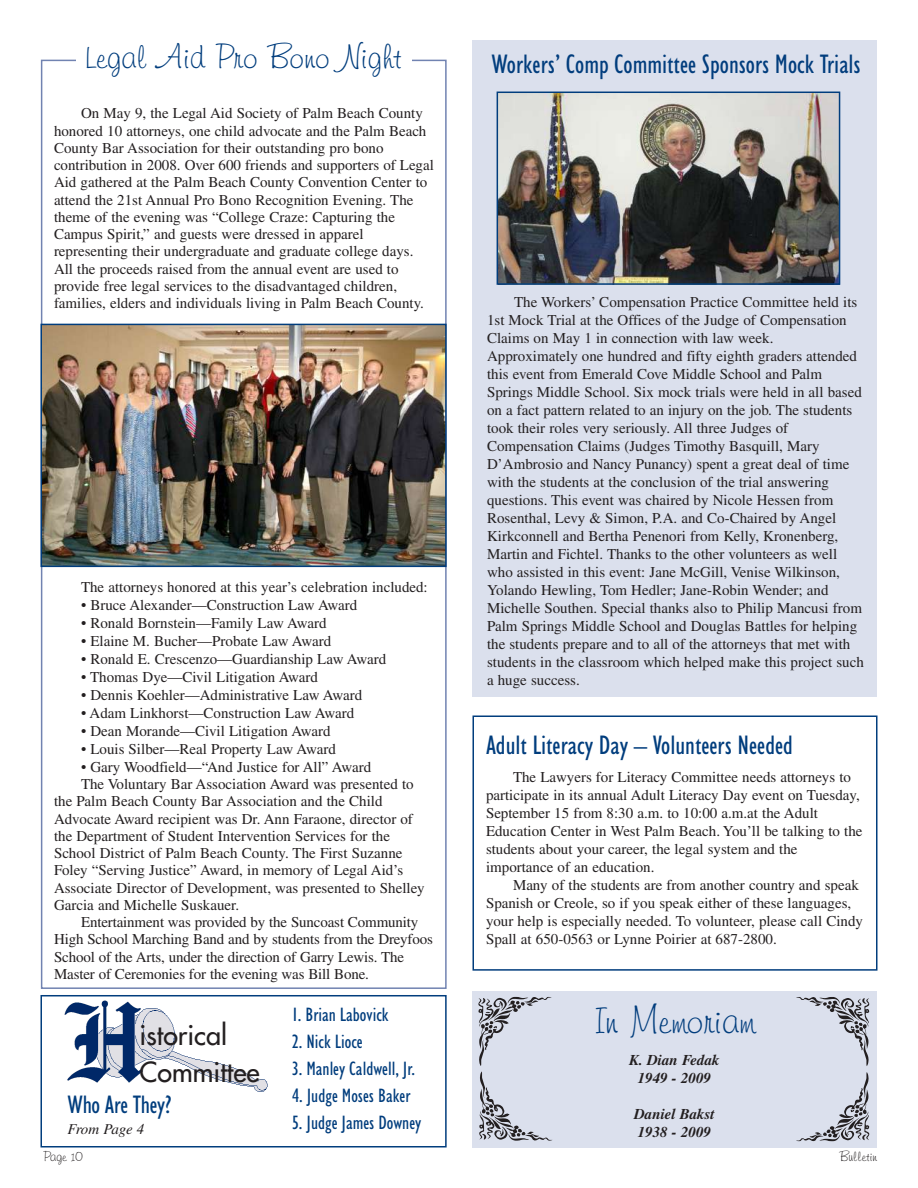
<style>
.page{position:relative;width:918px;height:1188px;background:#fff}
.page>*{position:absolute;margin:0;border:0;box-sizing:border-box;transform-origin:0 0}
.t1{font:37.5px "Freehand 591 BT Regular A";color:#013d7d}
.t2{font:33px "Freehand 591 BT Regular A";color:#013d7d}
.t3{font:condensed 27px "Humanist 521 BT";color:#013d7d}
.t4{font:27px/36.8px "Futura";color:#231f20}
.t5{font:condensed 25.5px "Humanist 521 BT";letter-spacing:-.01em;color:#013d7d}
.t6{font:condensed 19.5px "Humanist 521 BT";color:#013d7d}
.t7{font:15px/18px "Times";color:#231f20}
.t8{font:italic 700 15px/18px "Times";color:#231f20;text-align:center}
.t9{font:italic 15px "Times";letter-spacing:-.025em;color:#231f20}
.t10{font:13.5px "Freehand 591 BT Regular A";color:#231f20}
</style>
<div class="page">
<div style="left:472px;top:716px;width:406px;height:255px;border:2px solid #013d7d"></div>
<div style="left:472px;top:40px;width:406px;height:657px;background:#dbe0ed"></div>
<div style="left:40px;top:995px;width:407px;height:153px;border:2px solid #013d7d"></div>
<img style="left:64px;top:1000px;width:204px;height:92px">
<div style="left:472px;top:991px;width:406px;height:157px;background:#dbe0ed"></div>
<svg style="left:796px;top:997px;width:73px;height:69px"></svg>
<svg style="left:478px;top:997px;width:74px;height:144px"></svg>
<svg style="left:796px;top:1072px;width:73px;height:69px"></svg>
<img style="left:43px;top:327px;width:401px;height:237px">
<div style="left:40px;top:324px;width:407px;height:243px;border:2px solid #013d7d"></div>
<img style="left:500px;top:95px;width:337px;height:187px">
<div style="left:497px;top:92px;width:343px;height:193px;border:2px solid #013d7d"></div>
<h2 class="t2" style="left:84px;top:45px;width:320px">Legal Aid Pro Bono Night</h2>
<p class="t7" style="left:54px;top:106px;width:381px;line-height:17.2px;text-indent:27px">On May 9, the Legal Aid Society of Palm Beach County honored 10 attorneys, one child advocate and the Palm Beach County Bar Association for their outstanding pro bono contribution in 2008. Over 600 friends and supporters of Legal Aid gathered at the Palm Beach County Convention Center to attend the 21st Annual Pro Bono Recognition Evening. The theme of the evening was “College Craze: Capturing the Campus Spirit,” and guests were dressed in apparel representing their undergraduate and graduate college days.<br>All the proceeds raised from the annual event are used to provide free legal services to the disadvantaged children, families, elders and individuals living in Palm Beach County.</p>
<p class="t7" style="left:81px;top:579px;width:348px">The attorneys honored at this year’s celebration included:</p>
<p class="t7" style="left:81px;top:597px;width:278px">• Bruce Alexander—Construction Law Award</p>
<p class="t7" style="left:81px;top:615px;width:247px">• Ronald Bornstein—Family Law Award</p>
<p class="t7" style="left:81px;top:633px;width:252px">• Elaine M. Bucher—Probate Law Award</p>
<p class="t7" style="left:81px;top:651px;width:307px">• Ronald E. Crescenzo—Guardianship Law Award</p>
<p class="t7" style="left:81px;top:669px;width:238px">• Thomas Dye—Civil Litigation Award</p>
<p class="t7" style="left:81px;top:687px;width:283px">• Dennis Koehler—Administrative Law Award</p>
<p class="t7" style="left:81px;top:705px;width:275px">• Adam Linkhorst—Construction Law Award</p>
<p class="t7" style="left:81px;top:723px;width:251px">• Dean Morande—Civil Litigation Award</p>
<p class="t7" style="left:81px;top:741px;width:256px">• Louis Silber—Real Property Law Award</p>
<p class="t7" style="left:81px;top:759px;width:292px">• Gary Woodfield—“And Justice for All” Award</p>
<p class="t7" style="left:81px;top:777px;width:334px">The Voluntary Bar Association Award was presented to</p>
<p class="t7" style="left:54px;top:794px;width:330px">the Palm Beach County Bar Association and the Child</p>
<p class="t7" style="left:54px;top:811px;width:360px">Advocate Award recipient was Dr. Ann Faraone, director of</p>
<p class="t7" style="left:54px;top:828px;width:338px">the Department of Student Intervention Services for the</p>
<p class="t7" style="left:54px;top:846px;width:350px">School District of Palm Beach County. The First Suzanne</p>
<p class="t7" style="left:54px;top:863px;width:351px">Foley “Serving Justice” Award, in memory of Legal Aid’s</p>
<p class="t7" style="left:54px;top:880px;width:372px">Associate Director of Development, was presented to Shelley</p>
<p class="t7" style="left:54px;top:897px;width:187px">Garcia and Michelle Suskauer.</p>
<p class="t7" style="left:81px;top:915px;width:339px">Entertainment was provided by the Suncoast Community</p>
<p class="t7" style="left:54px;top:932px;width:380px">High School Marching Band and by students from the Dreyfoos</p>
<p class="t7" style="left:54px;top:949px;width:352px">School of the Arts, under the direction of Garry Lewis. The</p>
<p class="t7" style="left:54px;top:966px;width:317px">Master of Ceremonies for the evening was Bill Bone.</p>
<h3 class="t4" style="left:140px;top:1019px;width:122px">istorical<br>Committee</h3>
<h3 class="t5" style="left:67px;top:1094px;width:106px">Who Are They?</h3>
<p class="t9" style="left:67px;top:1124px;width:78px">From Page 4</p>
<h3 class="t6" style="left:292px;top:1006px;width:98px">1. Brian Labovick</h3>
<h3 class="t6" style="left:292px;top:1033px;width:72px">2. Nick Lioce</h3>
<h3 class="t6" style="left:292px;top:1060px;width:124px">3. Manley Caldwell, Jr.</h3>
<h3 class="t6" style="left:292px;top:1087px;width:120px">4. Judge Moses Baker</h3>
<h3 class="t6" style="left:292px;top:1114px;width:131px">5. Judge James Downey</h3>
<h3 class="t3" style="left:492px;top:54px;width:371px">Workers’ Comp Committee Sponsors Mock Trials</h3>
<p class="t7" style="left:487px;top:295px;width:378px;text-indent:27px">The Workers’ Compensation Practice Committee held its 1st Mock Trial at the Offices of the Judge of Compensation Claims on May 1 in connection with law week.<br>Approximately one hundred and fifty eighth graders attended this event from Emerald Cove Middle School and Palm Springs Middle School. Six mock trials were held in all based on a fact pattern related to an injury on the job. The students took their roles very seriously. All three Judges of Compensation Claims (Judges Timothy Basquill, Mary D’Ambrosio and Nancy Punancy) spent a great deal of time with the students at the conclusion of the trial answering questions. This event was chaired by Nicole Hessen from Rosenthal, Levy &amp; Simon, P.A. and Co-Chaired by Angel Kirkconnell and Bertha Penenori from Kelly, Kronenberg, Martin and Fichtel. Thanks to the other volunteers as well who assisted in this event: Jane McGill, Venise Wilkinson, Yolando Hewling, Tom Hedler; Jane-Robin Wender; and Michelle Southen. Special thanks also to Philip Mancusi from Palm Springs Middle School and Douglas Battles for helping the students prepare and to all of the attorneys that met with students in the classroom which helped make this project such a huge success.</p>
<h3 class="t3" style="left:486px;top:735px;width:308px">Adult Literacy Day – Volunteers Needed</h3>
<p class="t7" style="left:486px;top:769px;width:378px;text-indent:27px">The Lawyers for Literacy Committee needs attorneys to participate in its annual Adult Literacy Day event on Tuesday, September 15 from 8:30 a.m. to 10:00 a.m.at the Adult Education Center in West Palm Beach. You’ll be talking to the students about your career, the legal system and the importance of an education.</p>
<p class="t7" style="left:486px;top:877px;width:379px;text-indent:27px">Many of the students are from another country and speak Spanish or Creole, so if you speak either of these languages, your help is especially needed. To volunteer, please call Cindy Spall at 650-0563 or Lynne Poirier at 687-2800.</p>
<h1 class="t1" style="left:594px;top:1006px;width:163px">In Memoriam</h1>
<p class="t8" style="left:629px;top:1052px;width:92px">K. Dian Fedak<br>1949 - 2009</p>
<p class="t8" style="left:634px;top:1106px;width:82px;text-align:left">Daniel Bakst<br>1938 - 2009</p>
<p class="t10" style="left:44px;top:1151px;width:41px">Page 10</p>
<p class="t10" style="left:840px;top:1151px;width:39px">Bulletin</p>
</div>
